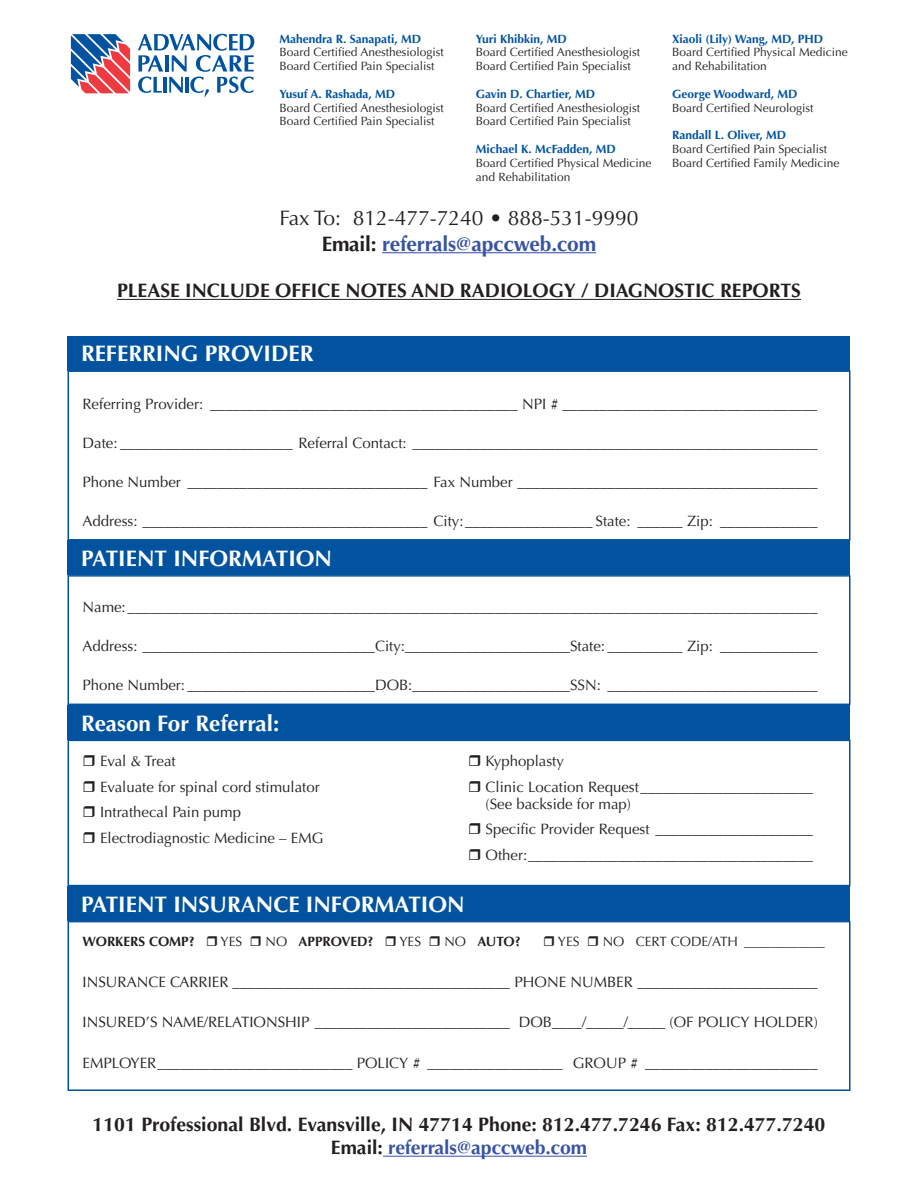
<style>
.page{position:relative;width:918px;height:1188px;background:#fff}
.page>*{position:absolute;margin:0;border:0;box-sizing:border-box;transform-origin:0 0}
.t1{font:700 22.5px "Optima LT Std";color:#fff}
.t2{font:21px/25.2px "Optima LT Std";color:#231f20;text-align:center}
.t3{font:700 19.5px/23.4px "Optima LT Std";color:#231f20;text-align:center}
.t4{font:15px/25.5px "Optima LT Std";color:#231f20}
.t5{font:13.5px "Optima LT Std";color:#231f20}
.t6{font:700 13.5px "Optima LT Std";color:#231f20}
.t7{font:12px/13.8px "Optima LT Std";color:#231f20}
.t8{font:700 12px "Optima LT Std";color:#0153a0}
.s1{font-weight:700}
.s2{font-weight:700;color:#3853a3}
.s3{font-weight:400}
.s4{color:#3853a3}
</style>
<div class="page">
<svg style="left:71px;top:34px;width:59px;height:59px"></svg>
<svg style="left:138px;top:34px;width:116px;height:63px"></svg>
<div style="left:68px;top:336px;width:782px;height:34px;background:#0153a0"></div>
<div style="left:68px;top:886px;width:782px;height:35px;background:#0153a0"></div>
<div style="left:68px;top:541px;width:782px;height:34px;background:#0153a0"></div>
<div style="left:68px;top:370px;width:782px;height:171px;border:2px solid #0153a0"></div>
<div style="left:68px;top:921px;width:782px;height:170px;border:2px solid #0153a0"></div>
<div style="left:68px;top:575px;width:782px;height:130px;border:2px solid #0153a0"></div>
<hr style="left:383px;top:1156px;width:204px;height:1px;background:#3853a3">
<hr style="left:382px;top:252px;width:214px;height:1px;background:#3853a3">
<hr style="left:117px;top:299px;width:684px;height:1px;background:#231f20">
<div style="left:68px;top:705px;width:782px;height:35px;background:#0153a0"></div>
<div style="left:68px;top:740px;width:782px;height:146px;border:2px solid #0153a0"></div>
<p class="t8" style="left:279px;top:31px;width:143px">Mahendra R. Sanapati, MD</p>
<p class="t7" style="left:279px;top:46px;width:166px">Board Certified Anesthesiologist<br>Board Certified Pain Specialist</p>
<p class="t8" style="left:279px;top:87px;width:117px">Yusuf A. Rashada, MD</p>
<p class="t7" style="left:279px;top:101px;width:166px">Board Certified Anesthesiologist<br>Board Certified Pain Specialist</p>
<p class="t8" style="left:476px;top:31px;width:93px">Yuri Khibkin, MD</p>
<p class="t7" style="left:476px;top:46px;width:166px">Board Certified Anesthesiologist<br>Board Certified Pain Specialist</p>
<p class="t8" style="left:476px;top:87px;width:121px">Gavin D. Chartier, MD</p>
<p class="t7" style="left:476px;top:101px;width:166px">Board Certified Anesthesiologist<br>Board Certified Pain Specialist</p>
<p class="t8" style="left:476px;top:142px;width:142px">Michael K. McFadden, MD</p>
<p class="t7" style="left:476px;top:156px;width:177px">Board Certified Physical Medicine and Rehabilitation</p>
<p class="t8" style="left:672px;top:31px;width:152px">Xiaoli (Lily) Wang, MD, PHD</p>
<p class="t7" style="left:672px;top:46px;width:177px">Board Certified Physical Medicine and Rehabilitation</p>
<p class="t8" style="left:672px;top:87px;width:127px">George Woodward, MD</p>
<p class="t7" style="left:672px;top:101px;width:143px">Board Certified Neurologist</p>
<p class="t8" style="left:672px;top:128px;width:116px">Randall L. Oliver, MD</p>
<p class="t7" style="left:672px;top:142px;width:169px">Board Certified Pain Specialist<br>Board Certified Family Medicine</p>
<h2 class="t2" style="left:279px;top:206px;width:361px">Fax To: 812-477-7240 • 888-531-9990<br><span class="s1">Email:</span> <span class="s2">referrals@apccweb.com</span></h2>
<h3 class="t3" style="left:117px;top:279px;width:685px">PLEASE INCLUDE OFFICE NOTES AND RADIOLOGY / DIAGNOSTIC REPORTS</h3>
<h1 class="t1" style="left:81px;top:341px;width:234px">REFERRING PROVIDER</h1>
<p class="t4" style="left:82px;top:391px;width:736px">Referring Provider: _________________________________________ NPI # __________________________________</p>
<p class="t4" style="left:82px;top:430px;width:736px">Date: _______________________ Referral Contact: ______________________________________________________</p>
<p class="t4" style="left:82px;top:469px;width:736px">Phone Number ________________________________ Fax Number ________________________________________</p>
<p class="t4" style="left:82px;top:508px;width:736px">Address: ______________________________________ City:_________________ State: ______ Zip: _____________</p>
<h1 class="t1" style="left:81px;top:545px;width:253px">PATIENT INFORMATION</h1>
<p class="t4" style="left:82px;top:594px;width:736px">Name:____________________________________________________________________________________________</p>
<p class="t4" style="left:82px;top:633px;width:736px">Address: _______________________________City:______________________State: __________ Zip: _____________</p>
<p class="t4" style="left:82px;top:672px;width:736px">Phone Number: _________________________DOB:_____________________SSN: ____________________________</p>
<h1 class="t1" style="left:81px;top:710px;width:200px">Reason For Referral:</h1>
<p class="t4" style="left:100px;top:749px;width:225px">Eval &amp; Treat<br>Evaluate for spinal cord stimulator<br>Intrathecal Pain pump<br>Electrodiagnostic Medicine – EMG</p>
<p class="t4" style="left:486px;top:749px;width:329px">Kyphoplasty<br>Clinic Location Request_______________________</p>
<p class="t4" style="left:486px;top:791px;width:329px">(See backside for map)<br>Specific Provider Request _____________________<br>Other:______________________________________</p>
<h1 class="t1" style="left:81px;top:891px;width:385px">PATIENT INSURANCE INFORMATION</h1>
<p class="t6" style="left:82px;top:934px;width:114px">WORKERS COMP?</p>
<p class="t5" style="left:221px;top:934px;width:23px">YES</p>
<p class="t6" style="left:266px;top:934px;width:110px"><span class="s3">NO</span> APPROVED?</p>
<p class="t5" style="left:399px;top:934px;width:23px">YES</p>
<p class="t6" style="left:444px;top:934px;width:78px"><span class="s3">NO</span> AUTO?</p>
<p class="t5" style="left:558px;top:934px;width:23px">YES</p>
<p class="t5" style="left:603px;top:934px;width:224px">NO CERT CODE/ATH ____________</p>
<p class="t4" style="left:82px;top:969px;width:736px">INSURANCE CARRIER _____________________________________ PHONE NUMBER ________________________</p>
<p class="t4" style="left:82px;top:1010px;width:737px">INSURED’S NAME/RELATIONSHIP __________________________ DOB____/_____/_____ (OF POLICY HOLDER)</p>
<p class="t4" style="left:82px;top:1050px;width:736px">EMPLOYER__________________________ POLICY # __________________ GROUP # _______________________</p>
<h3 class="t3" style="left:93px;top:1113px;width:734px">1101 Professional Blvd. Evansville, IN 47714 Phone: 812.477.7246 Fax: 812.477.7240<br>Email: <span class="s4">referrals@apccweb.com</span></h3>
</div>
